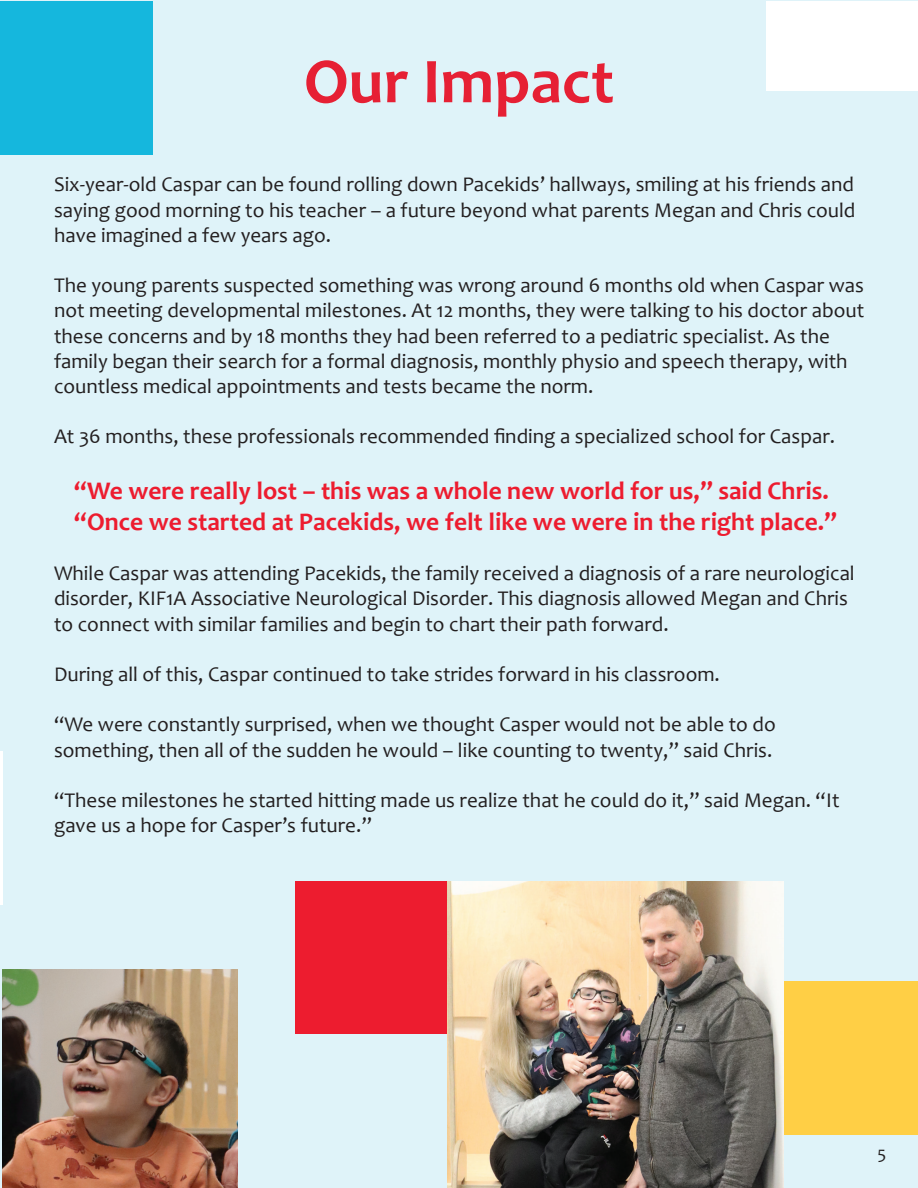
<style>
.page{position:relative;width:918px;height:1188px;background:#dff3f9}
.page>*{position:absolute;margin:0;border:0;box-sizing:border-box;transform-origin:0 0}
.t1{font:700 64.5px "Candara";color:#e62034}
.t2{font:700 25.5px/30.6px "Candara";color:#ed1c2f}
.t3{font:21px/25.2px "Candara";color:#231f20}
.t4{font:18px "Candara";color:#231f20}
</style>
<div class="page">
<hr style="left:0;top:751px;width:3px;height:153px;background:#fff">
<div style="left:767px;top:1px;width:151px;height:90px;background:#fff"></div>
<div style="left:0;top:1px;width:153px;height:153px;background:#15b7dd"></div>
<div style="left:778px;top:982px;width:140px;height:153px;background:#ffcf45"></div>
<div style="left:295px;top:881px;width:153px;height:153px;background:#ed1c2f"></div>
<img style="left:3px;top:969px;width:235px;height:219px">
<img style="left:448px;top:881px;width:336px;height:307px">
<h1 class="t1" style="left:304px;top:41px;width:312px">Our Impact</h1>
<p class="t3" style="left:54px;top:172px;width:803px;text-align:justify">Six-year-old Caspar can be found rolling down Pacekids’ hallways, smiling at his friends and saying good morning to his teacher – a future beyond what parents Megan and Chris could have imagined a few years ago.</p>
<p class="t3" style="left:54px;top:273px;width:812px">The young parents suspected something was wrong around 6 months old when Caspar was not meeting developmental milestones. At 12 months, they were talking to his doctor about these concerns and by 18 months they had been referred to a pediatric specialist. As the family began their search for a formal diagnosis, monthly physio and speech therapy, with countless medical appointments and tests became the norm.</p>
<p class="t3" style="left:54px;top:424px;width:783px">At 36 months, these professionals recommended finding a specialized school for Caspar.</p>
<p class="t2" style="left:74px;top:475px;width:764px">“We were really lost – this was a whole new world for us,” said Chris. “Once we started at Pacekids, we felt like we were in the right place.”</p>
<p class="t3" style="left:54px;top:561px;width:802px">While Caspar was attending Pacekids, the family received a diagnosis of a rare neurological disorder, KIF1A Associative Neurological Disorder. This diagnosis allowed Megan and Chris to connect with similar families and begin to chart their path forward.</p>
<p class="t3" style="left:54px;top:661px;width:667px">During all of this, Caspar continued to take strides forward in his classroom.</p>
<p class="t3" style="left:54px;top:712px;width:723px">“We were constantly surprised, when we thought Casper would not be able to do something, then all of the sudden he would – like counting to twenty,” said Chris.</p>
<p class="t3" style="left:54px;top:787px;width:787px">“These milestones he started hitting made us realize that he could do it,” said Megan. “It gave us a hope for Casper’s future.”</p>
<p class="t4" style="left:878px;top:1142px;width:10px">5</p>
</div>
